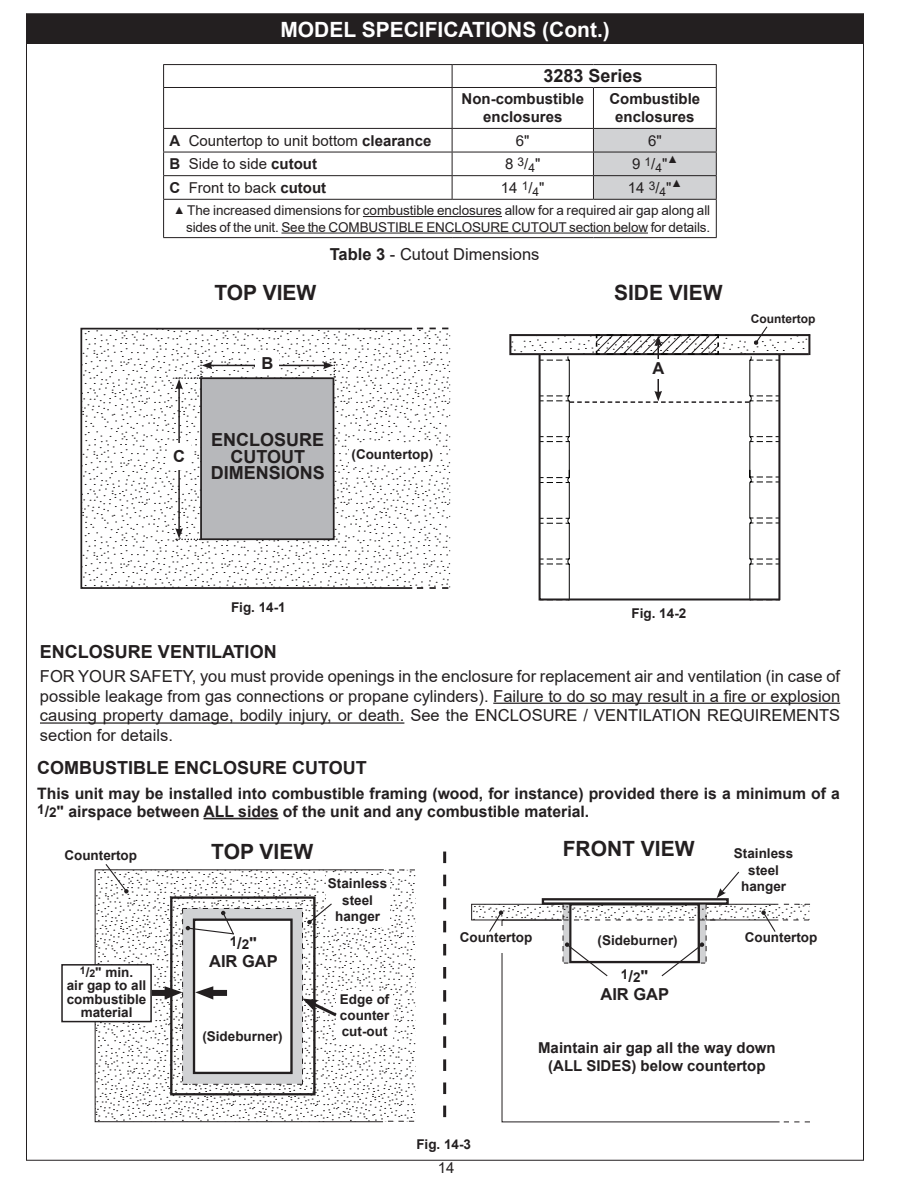
<style>
.page{position:relative;width:918px;height:1188px;background:#fff}
.page>*{position:absolute;margin:0;border:0;box-sizing:border-box;transform-origin:0 0}
.t1{font:700 21px "Arial";color:#231f20}
.t2{font:700 21px "Arial";color:#fff}
.t3{font:700 18px/16.5px "Arial";color:#231f20;text-align:center}
.t4{font:16.5px/19.8px "Arial";color:#231f20;text-align:justify}
.t5{font:700 16.5px "Arial";color:#231f20}
.t6{font:700 15.75px/18px "Arial";color:#231f20}
.t7{font:700 15px/18px "Arial";color:#231f20;text-align:center}
.t8{font:15px "Arial";color:#231f20}
.t9{font:700 13.5px/16.2px "Arial";color:#231f20;text-align:center}
.t10{font:13.5px/16.5px "Arial";letter-spacing:-.005em;color:#231f20;text-align:right}
.t11{font:700 12px "Arial";color:#231f20}
.s1{font-weight:700}
.s2{font-size:10.5px}
.s3{font-size:13.5px}
.s4{font-size:16.5px}
</style>
<div class="page">
<hr style="left:452px;top:199px;width:141px;height:1px;background:#231f20">
<hr style="left:593px;top:199px;width:124px;height:1px;background:#231f20">
<hr style="left:716px;top:200px;width:1px;height:37px;background:#231f20">
<hr style="left:163px;top:64px;width:289px;height:1px;background:#231f20">
<hr style="left:163px;top:199px;width:289px;height:1px;background:#231f20">
<hr style="left:163px;top:200px;width:1px;height:37px;background:#231f20">
<hr style="left:163px;top:237px;width:289px;height:1px;background:#231f20">
<hr style="left:452px;top:237px;width:141px;height:1px;background:#231f20">
<hr style="left:593px;top:237px;width:124px;height:1px;background:#231f20">
<hr style="left:452px;top:64px;width:141px;height:1px;background:#231f20">
<hr style="left:593px;top:64px;width:124px;height:1px;background:#231f20">
<svg style="left:163px;top:65px;width:554px;height:134px"></svg>
<hr style="left:452px;top:87px;width:141px;height:1px;background:#231f20">
<hr style="left:593px;top:87px;width:124px;height:1px;background:#231f20">
<hr style="left:593px;top:88px;width:1px;height:40px;background:#231f20">
<hr style="left:716px;top:88px;width:1px;height:40px;background:#231f20">
<hr style="left:452px;top:128px;width:141px;height:1px;background:#231f20">
<hr style="left:593px;top:128px;width:124px;height:1px;background:#231f20">
<hr style="left:363px;top:216px;width:139px;height:1px;background:#231f20">
<hr style="left:281px;top:233px;width:367px;height:1px;background:#231f20">
<svg style="left:414px;top:329px;width:36px;height:259px"></svg>
<svg style="left:80px;top:328px;width:334px;height:261px"></svg>
<svg style="left:417px;top:328px;width:32px;height:1px"></svg>
<svg style="left:417px;top:587px;width:34px;height:2px"></svg>
<svg style="left:509px;top:334px;width:302px;height:267px"></svg>
<hr style="left:210px;top:365px;width:115px;height:1px;background:#231f20">
<svg style="left:323px;top:362px;width:12px;height:16px"></svg>
<div style="left:256px;top:353px;width:23px;height:22px;background:#fff"></div>
<hr style="left:178px;top:387px;width:2px;height:143px;background:#231f20">
<svg style="left:175px;top:362px;width:37px;height:27px"></svg>
<div style="left:167px;top:443px;width:24px;height:27px;background:#fff"></div>
<svg style="left:175px;top:528px;width:25px;height:12px"></svg>
<div style="left:349px;top:443px;width:87px;height:22px;background:#fff"></div>
<hr style="left:657px;top:344px;width:2px;height:49px;background:#231f20">
<svg style="left:570px;top:391px;width:179px;height:12px"></svg>
<div style="left:646px;top:359px;width:24px;height:19px;background:#fff"></div>
<svg style="left:510px;top:326px;width:299px;height:30px"></svg>
<svg style="left:385px;top:870px;width:30px;height:252px"></svg>
<svg style="left:501px;top:977px;width:279px;height:146px"></svg>
<svg style="left:94px;top:869px;width:291px;height:254px"></svg>
<svg style="left:784px;top:1121px;width:26px;height:1px"></svg>
<svg style="left:389px;top:869px;width:26px;height:1px"></svg>
<svg style="left:388px;top:1121px;width:27px;height:1px"></svg>
<div style="left:170px;top:896px;width:146px;height:199px;border:2px solid #231f20"></div>
<hr style="left:204px;top:818px;width:75px;height:1px;background:#231f20">
<div style="left:326px;top:876px;width:64px;height:51px;background:#fff"></div>
<svg style="left:443px;top:852px;width:3px;height:265px"></svg>
<svg style="left:104px;top:864px;width:25px;height:30px"></svg>
<div style="left:336px;top:991px;width:57px;height:52px;background:#fff"></div>
<div style="left:142px;top:990px;width:23px;height:6px;background:#231f20"></div>
<div style="left:526px;top:968px;width:218px;height:38px;background:#fff"></div>
<svg style="left:165px;top:902px;width:175px;height:183px"></svg>
<svg style="left:471px;top:871px;width:339px;height:106px"></svg>
<div style="left:62px;top:965px;width:89px;height:57px;background:#fff"></div>
<div style="left:61px;top:964px;width:91px;height:58px;border:2px solid #231f20"></div>
<hr style="left:493px;top:703px;width:347px;height:1px;background:#231f20">
<hr style="left:40px;top:722px;width:364px;height:2px;background:#231f20">
<div style="left:27px;top:14px;width:837px;height:29px;background:#231f20"></div>
<p class="t2" style="left:280px;top:15px;width:331px">MODEL SPECIFICATIONS (Cont.)</p>
<p class="t3" style="left:544px;top:68px;width:100px">3283 Series</p>
<p class="t7" style="left:462px;top:90px;width:124px">Non-combustible enclosures</p>
<p class="t7" style="left:609px;top:90px;width:92px">Combustible enclosures</p>
<p class="t8" style="left:170px;top:130px;width:263px"><span class="s1">A</span> Countertop to unit bottom <span class="s1">clearance</span></p>
<p class="t8" style="left:516px;top:130px;width:15px">6"</p>
<p class="t8" style="left:648px;top:130px;width:15px">6"</p>
<p class="t8" style="left:170px;top:154px;width:149px"><span class="s1">B</span> Side to side <span class="s1">cutout</span></p>
<p class="t8" style="left:505px;top:154px;width:37px">8 <sup>3</sup>/<sub>4</sub>"</p>
<p class="t8" style="left:632px;top:154px;width:47px">9 <sup>1</sup>/<sub>4</sub>"<sup>▲</sup></p>
<p class="t8" style="left:170px;top:177px;width:158px"><span class="s1">C</span> Front to back <span class="s1">cutout</span></p>
<p class="t8" style="left:501px;top:177px;width:45px">14 <sup>1</sup>/<sub>4</sub>"</p>
<p class="t8" style="left:628px;top:177px;width:56px">14 <sup>3</sup>/<sub>4</sub>"<sup>▲</sup></p>
<p class="t10" style="left:174px;top:202px;width:538px"><span class="s2">▲</span> The increased dimensions for combustible enclosures allow for a required air gap along all sides of the unit. See the COMBUSTIBLE ENCLOSURE CUTOUT section below for details.</p>
<p class="t4" style="left:330px;top:244px;width:211px"><span class="s1">Table 3</span> - Cutout Dimensions</p>
<p class="t1" style="left:215px;top:278px;width:103px">TOP VIEW</p>
<p class="t1" style="left:614px;top:278px;width:110px">SIDE VIEW</p>
<p class="t5" style="left:261px;top:352px;width:13px">B</p>
<p class="t3" style="left:211px;top:432px;width:116px">ENCLOSURE<br>CUTOUT<br>DIMENSIONS</p>
<p class="t5" style="left:173px;top:445px;width:13px">C</p>
<p class="t9" style="left:352px;top:446px;width:83px">(Countertop)</p>
<p class="t5" style="left:652px;top:357px;width:13px">A</p>
<p class="t11" style="left:751px;top:310px;width:66px">Countertop</p>
<p class="t9" style="left:231px;top:599px;width:56px">Fig. 14-1</p>
<p class="t9" style="left:632px;top:605px;width:56px">Fig. 14-2</p>
<p class="t3" style="left:40px;top:643px;width:238px">ENCLOSURE VENTILATION</p>
<p class="t4" style="left:40px;top:666px;width:802px">FOR YOUR SAFETY, you must provide openings in the enclosure for replacement air and ventilation (in case of possible leakage from gas connections or propane cylinders). Failure to do so may result in a fire or explosion causing property damage, bodily injury, or death. See the ENCLOSURE / VENTILATION REQUIREMENTS section for details.</p>
<p class="t3" style="left:37px;top:760px;width:331px">COMBUSTIBLE ENCLOSURE CUTOUT</p>
<p class="t6" style="left:37px;top:785px;width:804px">This unit may be installed into combustible framing (wood, for instance) provided there is a minimum of a<br><sup>1</sup>/<span class="s3">2</span>" airspace between ALL sides of the unit and any combustible material.</p>
<p class="t1" style="left:211px;top:837px;width:103px">TOP VIEW</p>
<p class="t1" style="left:563px;top:834px;width:133px">FRONT VIEW</p>
<p class="t9" style="left:328px;top:876px;width:61px">Stainless steel hanger</p>
<p class="t9" style="left:734px;top:846px;width:61px">Stainless steel hanger</p>
<p class="t9" style="left:64px;top:848px;width:74px">Countertop</p>
<p class="t9" style="left:67px;top:966px;width:81px;line-height:13.5px"><sup>1</sup>/<span class="s2">2</span>" min.<br>air gap to all combustible material</p>
<p class="t9" style="left:230px;top:935px;width:29px">1<span class="s4">/</span>2<span class="s4">"</span></p>
<p class="t5" style="left:209px;top:950px;width:70px">AIR GAP</p>
<p class="t9" style="left:202px;top:1029px;width:82px">(Sideburner)</p>
<p class="t9" style="left:340px;top:991px;width:51px;text-align:justify">Edge of counter cut-out</p>
<p class="t9" style="left:460px;top:930px;width:74px">Countertop</p>
<p class="t9" style="left:598px;top:932px;width:82px">(Sideburner)</p>
<p class="t9" style="left:745px;top:930px;width:74px">Countertop</p>
<p class="t9" style="left:621px;top:968px;width:29px">1<span class="s4">/</span>2<span class="s4">"</span></p>
<p class="t5" style="left:600px;top:982px;width:70px">AIR GAP</p>
<p class="t9" style="left:416px;top:1136px;width:56px">Fig. 14-3</p>
<p class="t8" style="left:438px;top:1158px;width:18px">14</p>
<p class="t7" style="left:538px;top:1039px;width:239px">Maintain air gap all the way down (ALL SIDES) below countertop</p>
</div>
